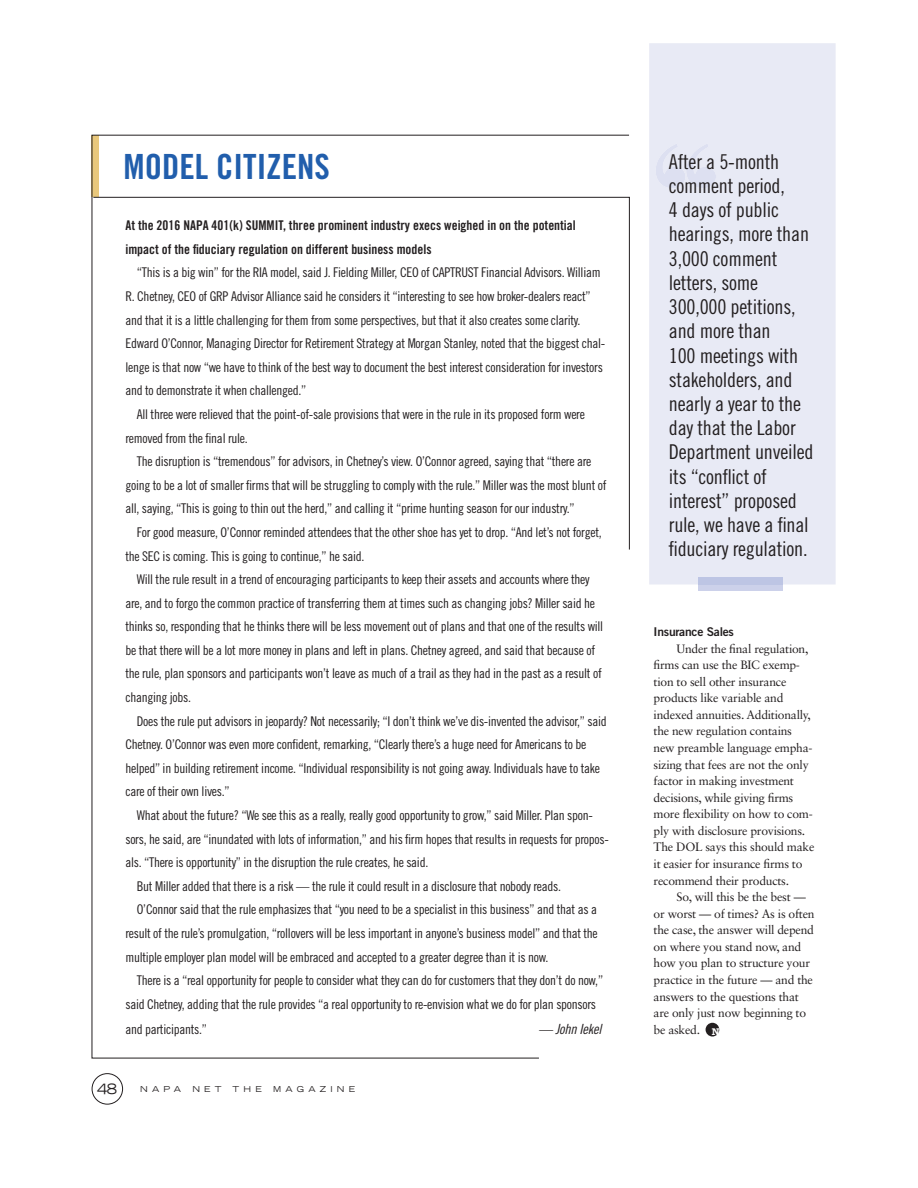
<style>
.page{position:relative;width:918px;height:1188px;background:#fff}
.page>*{position:absolute;margin:0;border:0;box-sizing:border-box;transform-origin:0 0}
.t1{font:34.65px "Trade Gothic LT Std Bd Cn 20";color:#215eac}
.t2{font:20.4px/24.2px "Trade Gothic LT Std Cn 18";letter-spacing:-.01em;color:#231f20}
.t3{font:expanded 14.25px "Trade Gothic LT Std";color:#231f20}
.t4{font:14.1px "Trade Gothic LT Std Cn 18 Obl";letter-spacing:-.01em;color:#231f20}
.t5{font:13.35px "Trade Gothic LT Std Cn 18";letter-spacing:-.02em;color:#231f20}
.t6{font:13.35px/23.5px "Trade Gothic LT Std Bd Cn 20";color:#231f20}
.t7{font:12.15px/16.5px "Sabon LT Std";letter-spacing:-.02em;color:#231f20}
.t8{font:12.15px "Trade Gothic LT Std Bd 2";letter-spacing:-.02em;color:#231f20}
.t9{font:expanded 8.1px "Trade Gothic LT Std";letter-spacing:.52em;color:#231f20}
.s1{font-family:"Rockwell";font-weight:700;font-size:9.9px;color:#fff}
</style>
<div class="page">
<div style="left:92px;top:1073px;width:31px;height:31px;border:1px solid #231f20;border-radius:50%"></div>
<div style="left:706px;top:1023px;width:13px;height:14px;background:#231f20;border-radius:50%"></div>
<svg style="left:92px;top:135px;width:537px;height:923px"></svg>
<svg style="left:93px;top:197px;width:537px;height:353px"></svg>
<div style="left:649px;top:43px;width:187px;height:542px;background:#e8eaf5"></div>
<svg style="left:656px;top:144px;width:60px;height:44px;background:#e2e5f3"></svg>
<div style="left:698px;top:585px;width:85px;height:6px;background:#ccd1ea"></div>
<div style="left:698px;top:577px;width:85px;height:8px;background:#bdc5e4"></div>
<h1 class="t1" style="left:124px;top:154px;width:208px">MODEL CITIZENS</h1>
<p class="t2" style="left:669px;top:151px;width:146px">After a 5-month comment period,<br>4 days of public hearings, more than<br>3,000 comment letters, some<br>300,000 petitions, and more than<br>100 meetings with stakeholders, and nearly a year to the day that the Labor<br>Department unveiled its “conflict of interest” proposed rule, we have a final fiduciary regulation.</p>
<p class="t6" style="left:125px;top:215px;width:452px">At the 2016 NAPA 401(k) SUMMIT, three prominent industry execs weighed in on the potential impact of the fiduciary regulation on different business models</p>
<p class="t5" style="left:137px;top:268px;width:465px">“This is a big win” for the RIA model, said J. Fielding Miller, CEO of CAPTRUST Financial Advisors. William</p>
<p class="t5" style="left:125px;top:291px;width:467px">R. Chetney, CEO of GRP Advisor Alliance said he considers it “interesting to see how broker-dealers react”</p>
<p class="t5" style="left:125px;top:315px;width:457px">and that it is a little challenging for them from some perspectives, but that it also creates some clarity.</p>
<p class="t5" style="left:125px;top:339px;width:481px">Edward O’Connor, Managing Director for Retirement Strategy at Morgan Stanley, noted that the biggest chal-</p>
<p class="t5" style="left:125px;top:362px;width:479px">lenge is that now “we have to think of the best way to document the best interest consideration for investors</p>
<p class="t5" style="left:125px;top:386px;width:182px">and to demonstrate it when challenged.”</p>
<p class="t5" style="left:137px;top:409px;width:450px">All three were relieved that the point-of-sale provisions that were in the rule in its proposed form were</p>
<p class="t5" style="left:125px;top:433px;width:124px">removed from the final rule.</p>
<p class="t5" style="left:137px;top:457px;width:456px">The disruption is “tremendous” for advisors, in Chetney’s view. O’Connor agreed, saying that “there are</p>
<p class="t5" style="left:125px;top:480px;width:483px">going to be a lot of smaller firms that will be struggling to comply with the rule.” Miller was the most blunt of</p>
<p class="t5" style="left:125px;top:504px;width:451px">all, saying, “This is going to thin out the herd,” and calling it “prime hunting season for our industry.”</p>
<p class="t5" style="left:137px;top:527px;width:466px">For good measure, O’Connor reminded attendees that the other shoe has yet to drop. “And let’s not forget,</p>
<p class="t5" style="left:125px;top:551px;width:241px">the SEC is coming. This is going to continue,” he said.</p>
<p class="t5" style="left:137px;top:575px;width:454px">Will the rule result in a trend of encouraging participants to keep their assets and accounts where they</p>
<p class="t5" style="left:125px;top:598px;width:471px">are, and to forgo the common practice of transferring them at times such as changing jobs? Miller said he</p>
<p class="t5" style="left:125px;top:622px;width:479px">thinks so, responding that he thinks there will be less movement out of plans and that one of the results will</p>
<p class="t5" style="left:125px;top:645px;width:471px">be that there will be a lot more money in plans and left in plans. Chetney agreed, and said that because of</p>
<p class="t5" style="left:125px;top:669px;width:478px">the rule, plan sponsors and participants won’t leave as much of a trail as they had in the past as a result of</p>
<p class="t5" style="left:125px;top:692px;width:67px">changing jobs.</p>
<p class="t5" style="left:137px;top:716px;width:471px">Does the rule put advisors in jeopardy? Not necessarily; “I don’t think we’ve dis-invented the advisor,” said</p>
<p class="t5" style="left:125px;top:740px;width:462px">Chetney. O’Connor was even more confident, remarking, “Clearly there’s a huge need for Americans to be</p>
<p class="t5" style="left:125px;top:763px;width:476px">helped” in building retirement income. “Individual responsibility is not going away. Individuals have to take</p>
<p class="t5" style="left:125px;top:787px;width:106px">care of their own lives.”</p>
<p class="t5" style="left:137px;top:810px;width:458px">What about the future? “We see this as a really, really good opportunity to grow,” said Miller. Plan spon-</p>
<p class="t5" style="left:125px;top:834px;width:485px">sors, he said, are “inundated with lots of information,” and his firm hopes that results in requests for propos-</p>
<p class="t5" style="left:125px;top:858px;width:304px">als. “There is opportunity” in the disruption the rule creates, he said.</p>
<p class="t5" style="left:137px;top:881px;width:426px">But Miller added that there is a risk — the rule it could result in a disclosure that nobody reads.</p>
<p class="t5" style="left:137px;top:905px;width:462px">O’Connor said that the rule emphasizes that “you need to be a specialist in this business” and that as a</p>
<p class="t5" style="left:125px;top:928px;width:474px">result of the rule’s promulgation, “rollovers will be less important in anyone’s business model” and that the</p>
<p class="t5" style="left:125px;top:952px;width:424px">multiple employer plan model will be embraced and accepted to a greater degree than it is now.</p>
<p class="t5" style="left:137px;top:976px;width:468px">There is a “real opportunity for people to consider what they can do for customers that they don’t do now,”</p>
<p class="t5" style="left:125px;top:999px;width:472px">said Chetney, adding that the rule provides “a real opportunity to re-envision what we do for plan sponsors</p>
<p class="t5" style="left:125px;top:1025px;width:83px">and participants.”</p>
<p class="t4" style="left:538px;top:1021px;width:65px">— John Iekel</p>
<p class="t8" style="left:654px;top:627px;width:82px">Insurance Sales</p>
<p class="t7" style="left:654px;top:641px;width:162px;text-indent:23px">Under the final regulation, firms can use the BIC exemp&shy;tion to sell other insurance products like variable and indexed annuities. Additionally, the new regulation contains new preamble language empha&shy;sizing that fees are not the only factor in making investment decisions, while giving firms more flexibility on how to com&shy;ply with disclosure provisions.<br>The DOL says this should make it easier for insurance firms to recommend their products.</p>
<p class="t7" style="left:654px;top:890px;width:162px;text-indent:23px">So, will this be the best — or worst — of times? As is often the case, the answer will depend on where you stand now, and how you plan to structure your practice in the future — and the answers to the questions that are only just now beginning to be asked. <span class="s1">N</span></p>
<p class="t3" style="left:97px;top:1081px;width:21px">48</p>
<p class="t9" style="left:140px;top:1085px;width:42px">NAPA</p>
<p class="t9" style="left:192px;top:1085px;width:31px">NET</p>
<p class="t9" style="left:233px;top:1085px;width:31px">THE</p>
<p class="t9" style="left:273px;top:1085px;width:83px">MAGAZINE</p>
</div>
